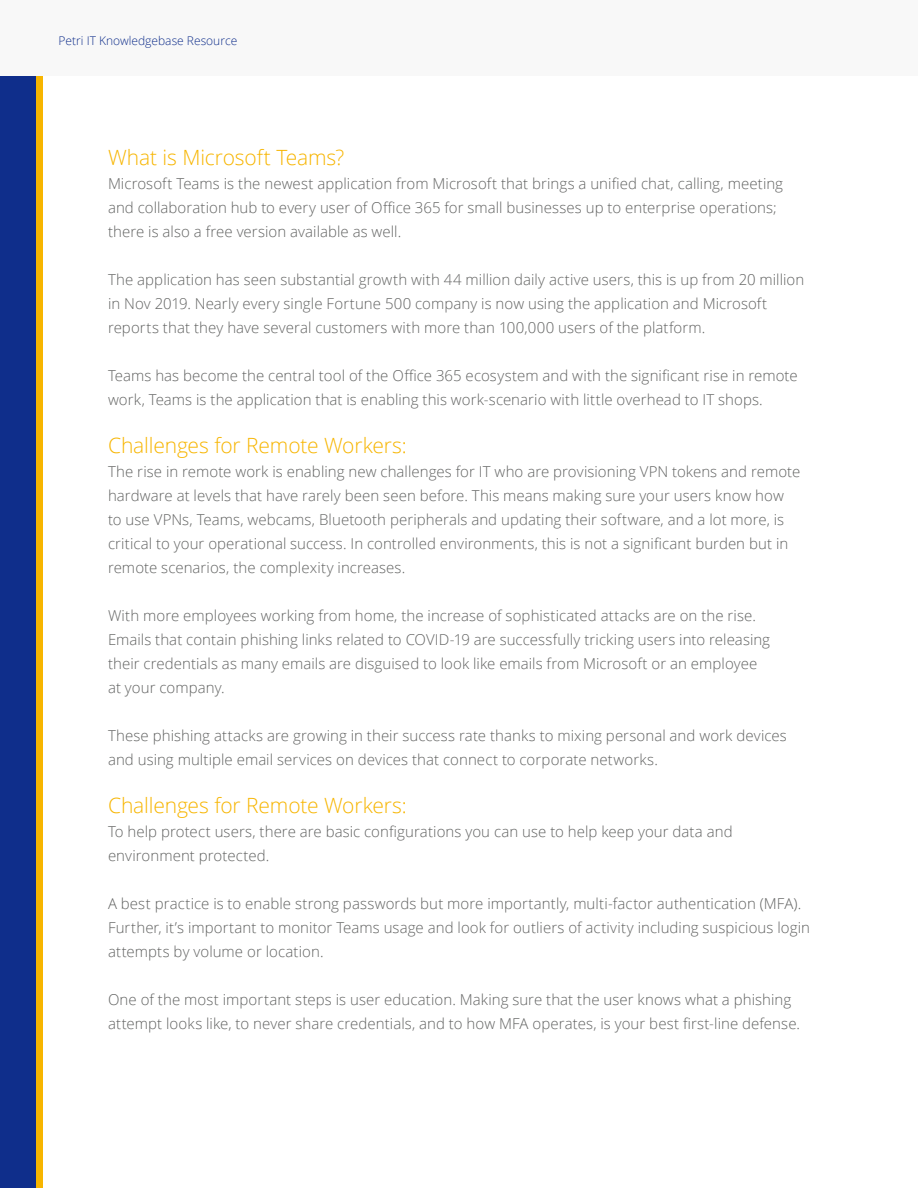
<style>
.page{position:relative;width:918px;height:1188px;background:#fff}
.page>*{position:absolute;margin:0;border:0;box-sizing:border-box;transform-origin:0 0}
.t1{font:300 21px "Open Sans";letter-spacing:-.01em;color:#f7b500}
.t2{font:300 15px/24px "Open Sans";letter-spacing:.005em;color:#626362}
.t3{font:300 12px "Open Sans";color:#0f2e8b}
</style>
<div class="page">
<div style="left:0;top:0;width:42px;height:1188px;background:#f7b500"></div>
<div style="left:0;top:0;width:36px;height:1188px;background:#0f2e8b"></div>
<div style="left:0;top:0;width:918px;height:76px;background:#f8f8f8"></div>
<p class="t3" style="left:59px;top:32px;width:180px">Petri IT Knowledgebase Resource</p>
<p class="t1" style="left:108px;top:143px;width:238px">What is Microsoft Teams?</p>
<p class="t2" style="left:108px;top:171px;width:677px">Microsoft Teams is the newest application from Microsoft that brings a unified chat, calling, meeting and collaboration hub to every user of Office 365 for small businesses up to enterprise operations; there is also a free version available as well.</p>
<p class="t2" style="left:108px;top:267px;width:698px">The application has seen substantial growth with 44 million daily active users, this is up from 20 million in Nov 2019. Nearly every single Fortune 500 company is now using the application and Microsoft reports that they have several customers with more than 100,000 users of the platform.</p>
<p class="t2" style="left:108px;top:363px;width:691px">Teams has become the central tool of the Office 365 ecosystem and with the significant rise in remote work, Teams is the application that is enabling this work-scenario with little overhead to IT shops.</p>
<p class="t1" style="left:108px;top:431px;width:300px">Challenges for Remote Workers:</p>
<p class="t2" style="left:108px;top:459px;width:694px">The rise in remote work is enabling new challenges for IT who are provisioning VPN tokens and remote hardware at levels that have rarely been seen before. This means making sure your users know how to use VPNs, Teams, webcams, Bluetooth peripherals and updating their software, and a lot more, is critical to your operational success. In controlled environments, this is not a significant burden but in remote scenarios, the complexity increases.</p>
<p class="t2" style="left:108px;top:603px;width:664px">With more employees working from home, the increase of sophisticated attacks are on the rise.<br>Emails that contain phishing links related to COVID-19 are successfully tricking users into releasing their credentials as many emails are disguised to look like emails from Microsoft or an employee at your company.</p>
<p class="t2" style="left:108px;top:723px;width:680px">These phishing attacks are growing in their success rate thanks to mixing personal and work devices and using multiple email services on devices that connect to corporate networks.</p>
<p class="t1" style="left:108px;top:791px;width:300px">Challenges for Remote Workers:</p>
<p class="t2" style="left:108px;top:819px;width:626px">To help protect users, there are basic configurations you can use to help keep your data and environment protected.</p>
<p class="t2" style="left:108px;top:891px;width:703px">A best practice is to enable strong passwords but more importantly, multi-factor authentication (MFA).<br>Further, it’s important to monitor Teams usage and look for outliers of activity including suspicious login attempts by volume or location.</p>
<p class="t2" style="left:108px;top:987px;width:694px">One of the most important steps is user education. Making sure that the user knows what a phishing attempt looks like, to never share credentials, and to how MFA operates, is your best first-line defense.</p>
</div>
